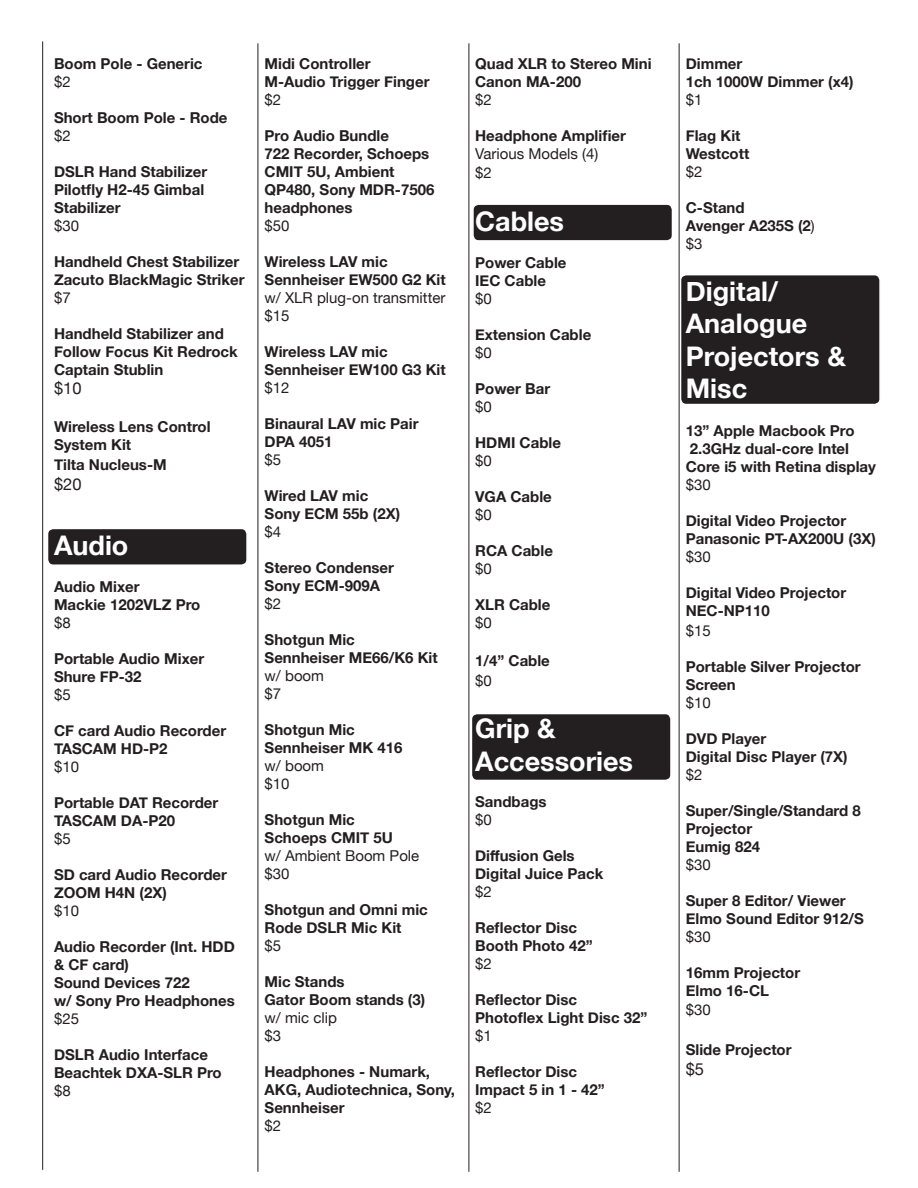
<style>
.page{position:relative;width:918px;height:1188px;background:#fff}
.page>*{position:absolute;margin:0;border:0;box-sizing:border-box;transform-origin:0 0}
.t1{font:700 27px/32.4px "Helvetica Neue";color:#fff}
.t2{font:16.5px "Helvetica Neue";color:#231f20}
.t3{font:700 15px/18px "Helvetica Neue";color:#231f20}
.t4{font:15px/18px "Helvetica Neue";color:#231f20}
.s1{font-weight:400}
</style>
<div class="page">
<div style="left:48px;top:528px;width:199px;height:37px;background:#231f20;border-radius:6px"></div>
<div style="left:47px;top:528px;width:201px;height:38px;border:2px solid #fff;border-radius:6px"></div>
<div style="left:473px;top:204px;width:199px;height:37px;background:#231f20;border-radius:6px"></div>
<div style="left:472px;top:203px;width:201px;height:39px;border:2px solid #fff;border-radius:6px"></div>
<div style="left:681px;top:275px;width:199px;height:130px;background:#231f20;border-radius:6px"></div>
<div style="left:680px;top:274px;width:201px;height:131px;border:2px solid #fff;border-radius:6px"></div>
<div style="left:471px;top:714px;width:200px;height:66px;background:#231f20;border-radius:6px"></div>
<div style="left:471px;top:713px;width:201px;height:68px;border:2px solid #fff;border-radius:6px"></div>
<hr style="left:42px;top:41px;width:1px;height:1129px;background:#231f20">
<hr style="left:258px;top:43px;width:1px;height:1129px;background:#231f20">
<hr style="left:469px;top:43px;width:1px;height:1129px;background:#231f20">
<hr style="left:679px;top:43px;width:1px;height:1129px;background:#231f20">
<p class="t3" style="left:54px;top:55px;width:150px">Boom Pole - Generic</p>
<p class="t4" style="left:54px;top:73px;width:18px">$2</p>
<p class="t3" style="left:54px;top:109px;width:175px">Short Boom Pole - Rode</p>
<p class="t4" style="left:54px;top:127px;width:18px">$2</p>
<p class="t3" style="left:54px;top:163px;width:155px">DSLR Hand Stabilizer<br>Pilotfly H2-45 Gimbal<br>Stabilizer</p>
<p class="t4" style="left:54px;top:217px;width:27px">$30</p>
<p class="t3" style="left:54px;top:253px;width:192px">Handheld Chest Stabilizer<br>Zacuto BlackMagic Striker</p>
<p class="t4" style="left:54px;top:289px;width:18px">$7</p>
<p class="t3" style="left:54px;top:325px;width:185px">Handheld Stabilizer and<br>Follow Focus Kit Redrock<br>Captain Stublin</p>
<p class="t2" style="left:54px;top:377px;width:29px">$10</p>
<p class="t3" style="left:54px;top:418px;width:158px">Wireless Lens Control<br>System Kit</p>
<p class="t3" style="left:54px;top:456px;width:114px">Tilta Nucleus-M</p>
<p class="t2" style="left:54px;top:472px;width:29px">$20</p>
<h1 class="t1" style="left:54px;top:530px;width:76px">Audio</h1>
<p class="t3" style="left:54px;top:578px;width:148px">Audio Mixer<br>Mackie 1202VLZ Pro</p>
<p class="t4" style="left:54px;top:615px;width:18px">$8</p>
<p class="t3" style="left:54px;top:650px;width:152px">Portable Audio Mixer<br>Shure FP-32</p>
<p class="t4" style="left:54px;top:687px;width:18px">$5</p>
<p class="t3" style="left:54px;top:722px;width:174px">CF card Audio Recorder<br>TASCAM HD-P2</p>
<p class="t4" style="left:54px;top:759px;width:27px">$10</p>
<p class="t3" style="left:54px;top:794px;width:166px">Portable DAT Recorder<br>TASCAM DA-P20</p>
<p class="t4" style="left:54px;top:831px;width:18px">$5</p>
<p class="t3" style="left:54px;top:866px;width:175px">SD card Audio Recorder<br>ZOOM H4N (2X)</p>
<p class="t4" style="left:54px;top:903px;width:27px">$10</p>
<p class="t3" style="left:54px;top:938px;width:182px">Audio Recorder (Int. HDD &amp; CF card)<br>Sound Devices 722<br>w/ Sony Pro Headphones</p>
<p class="t4" style="left:54px;top:1011px;width:27px">$25</p>
<p class="t3" style="left:54px;top:1046px;width:169px">DSLR Audio Interface<br>Beachtek DXA-SLR Pro</p>
<p class="t4" style="left:54px;top:1083px;width:18px">$8</p>
<p class="t3" style="left:265px;top:55px;width:166px">Midi Controller<br>M-Audio Trigger Finger</p>
<p class="t4" style="left:265px;top:91px;width:18px">$2</p>
<p class="t3" style="left:265px;top:127px;width:171px">Pro Audio Bundle<br>722 Recorder, Schoeps<br>CMIT 5U, Ambient<br>QP480, Sony MDR-7506 headphones</p>
<p class="t4" style="left:265px;top:217px;width:27px">$50</p>
<p class="t3" style="left:265px;top:253px;width:183px">Wireless LAV mic<br>Sennheiser EW500 G2 Kit</p>
<p class="t4" style="left:265px;top:289px;width:182px">w/ XLR plug-on transmitter $15</p>
<p class="t3" style="left:265px;top:343px;width:183px">Wireless LAV mic<br>Sennheiser EW100 G3 Kit</p>
<p class="t4" style="left:265px;top:379px;width:27px">$12</p>
<p class="t3" style="left:265px;top:415px;width:155px">Binaural LAV mic Pair<br>DPA 4051</p>
<p class="t4" style="left:265px;top:451px;width:18px">$5</p>
<p class="t3" style="left:265px;top:487px;width:137px">Wired LAV mic<br>Sony ECM 55b (2X)</p>
<p class="t4" style="left:265px;top:523px;width:18px">$4</p>
<p class="t3" style="left:265px;top:559px;width:131px">Stereo Condenser<br>Sony ECM-909A</p>
<p class="t4" style="left:265px;top:595px;width:18px">$2</p>
<p class="t3" style="left:265px;top:631px;width:175px">Shotgun Mic<br>Sennheiser ME66/K6 Kit</p>
<p class="t4" style="left:265px;top:667px;width:61px">w/ boom $7</p>
<p class="t3" style="left:265px;top:721px;width:139px">Shotgun Mic<br>Sennheiser MK 416</p>
<p class="t4" style="left:265px;top:757px;width:61px">w/ boom $10</p>
<p class="t3" style="left:265px;top:811px;width:130px">Shotgun Mic<br>Schoeps CMIT 5U</p>
<p class="t4" style="left:265px;top:847px;width:156px">w/ Ambient Boom Pole $30</p>
<p class="t3" style="left:265px;top:901px;width:165px">Shotgun and Omni mic<br>Rode DSLR Mic Kit</p>
<p class="t4" style="left:265px;top:937px;width:18px">$5</p>
<p class="t3" style="left:265px;top:973px;width:162px">Mic Stands<br>Gator Boom stands (3)</p>
<p class="t4" style="left:265px;top:1009px;width:74px">w/ mic clip $3</p>
<p class="t3" style="left:265px;top:1063px;width:192px">Headphones - Numark,<br>AKG, Audiotechnica, Sony,<br>Sennheiser</p>
<p class="t4" style="left:265px;top:1117px;width:18px">$2</p>
<p class="t3" style="left:475px;top:55px;width:178px">Quad XLR to Stereo Mini<br>Canon MA-200</p>
<p class="t4" style="left:475px;top:91px;width:18px">$2</p>
<p class="t3" style="left:475px;top:127px;width:152px">Headphone Amplifier</p>
<p class="t4" style="left:475px;top:144px;width:125px;line-height:19.8px">Various Models (4) $2</p>
<h1 class="t1" style="left:475px;top:206px;width:90px">Cables</h1>
<p class="t3" style="left:475px;top:254px;width:93px">Power Cable<br>IEC Cable</p>
<p class="t4" style="left:475px;top:291px;width:18px">$0</p>
<p class="t3" style="left:475px;top:326px;width:118px">Extension Cable</p>
<p class="t4" style="left:475px;top:345px;width:18px">$0</p>
<p class="t3" style="left:475px;top:380px;width:76px">Power Bar</p>
<p class="t4" style="left:475px;top:399px;width:18px">$0</p>
<p class="t3" style="left:475px;top:434px;width:87px">HDMI Cable</p>
<p class="t4" style="left:475px;top:453px;width:18px">$0</p>
<p class="t3" style="left:475px;top:488px;width:78px">VGA Cable</p>
<p class="t4" style="left:475px;top:507px;width:18px">$0</p>
<p class="t3" style="left:475px;top:542px;width:79px">RCA Cable</p>
<p class="t4" style="left:475px;top:561px;width:18px">$0</p>
<p class="t3" style="left:475px;top:596px;width:77px">XLR Cable</p>
<p class="t4" style="left:475px;top:615px;width:18px">$0</p>
<p class="t3" style="left:475px;top:652px;width:76px">1/4” Cable</p>
<p class="t4" style="left:475px;top:673px;width:18px">$0</p>
<h1 class="t1" style="left:475px;top:713px;width:159px">Grip &amp;<br>Accessories</h1>
<p class="t3" style="left:475px;top:793px;width:73px">Sandbags</p>
<p class="t4" style="left:475px;top:811px;width:18px">$0</p>
<p class="t3" style="left:475px;top:847px;width:130px">Diffusion Gels<br>Digital Juice Pack</p>
<p class="t4" style="left:475px;top:883px;width:18px">$2</p>
<p class="t3" style="left:475px;top:919px;width:119px">Reflector Disc<br>Booth Photo 42”</p>
<p class="t4" style="left:475px;top:955px;width:18px">$2</p>
<p class="t3" style="left:475px;top:991px;width:174px">Reflector Disc<br>Photoflex Light Disc 32”</p>
<p class="t4" style="left:475px;top:1027px;width:18px">$1</p>
<p class="t3" style="left:475px;top:1063px;width:131px">Reflector Disc<br>Impact 5 in 1 - 42”</p>
<p class="t4" style="left:475px;top:1099px;width:18px">$2</p>
<p class="t3" style="left:686px;top:55px;width:169px">Dimmer<br>1ch 1000W Dimmer (x4)</p>
<p class="t4" style="left:686px;top:91px;width:18px">$1</p>
<p class="t3" style="left:686px;top:127px;width:65px">Flag Kit<br>Westcott</p>
<p class="t4" style="left:686px;top:163px;width:18px">$2</p>
<p class="t3" style="left:686px;top:199px;width:130px">C-Stand<br>Avenger A235S (2<span class="s1">) $3</span></p>
<h1 class="t1" style="left:686px;top:276px;width:162px">Digital/<br>Analogue<br>Projectors &amp;<br>Misc</h1>
<p class="t3" style="left:686px;top:422px;width:192px">13” Apple Macbook Pro<br>2.3GHz dual-core Intel<br>Core i5 with Retina display</p>
<p class="t4" style="left:686px;top:476px;width:27px">$30</p>
<p class="t3" style="left:686px;top:512px;width:192px">Digital Video Projector<br>Panasonic PT-AX200U (3X)</p>
<p class="t4" style="left:686px;top:548px;width:27px">$30</p>
<p class="t3" style="left:686px;top:584px;width:162px">Digital Video Projector<br>NEC-NP110</p>
<p class="t4" style="left:686px;top:622px;width:27px">$15</p>
<p class="t3" style="left:686px;top:658px;width:177px">Portable Silver Projector<br>Screen</p>
<p class="t4" style="left:686px;top:694px;width:27px">$10</p>
<p class="t3" style="left:686px;top:730px;width:163px">DVD Player<br>Digital Disc Player (7X)</p>
<p class="t4" style="left:686px;top:766px;width:18px">$2</p>
<p class="t3" style="left:686px;top:802px;width:177px">Super/Single/Standard 8<br>Projector<br>Eumig 824</p>
<p class="t4" style="left:686px;top:856px;width:27px">$30</p>
<p class="t3" style="left:686px;top:892px;width:180px">Super 8 Editor/ Viewer<br>Elmo Sound Editor 912/S</p>
<p class="t4" style="left:686px;top:928px;width:27px">$30</p>
<p class="t3" style="left:686px;top:964px;width:116px">16mm Projector<br>Elmo 16-CL</p>
<p class="t4" style="left:686px;top:1002px;width:27px">$30</p>
<p class="t3" style="left:686px;top:1041px;width:107px">Slide Projector</p>
<p class="t2" style="left:686px;top:1057px;width:20px">$5</p>
</div>
